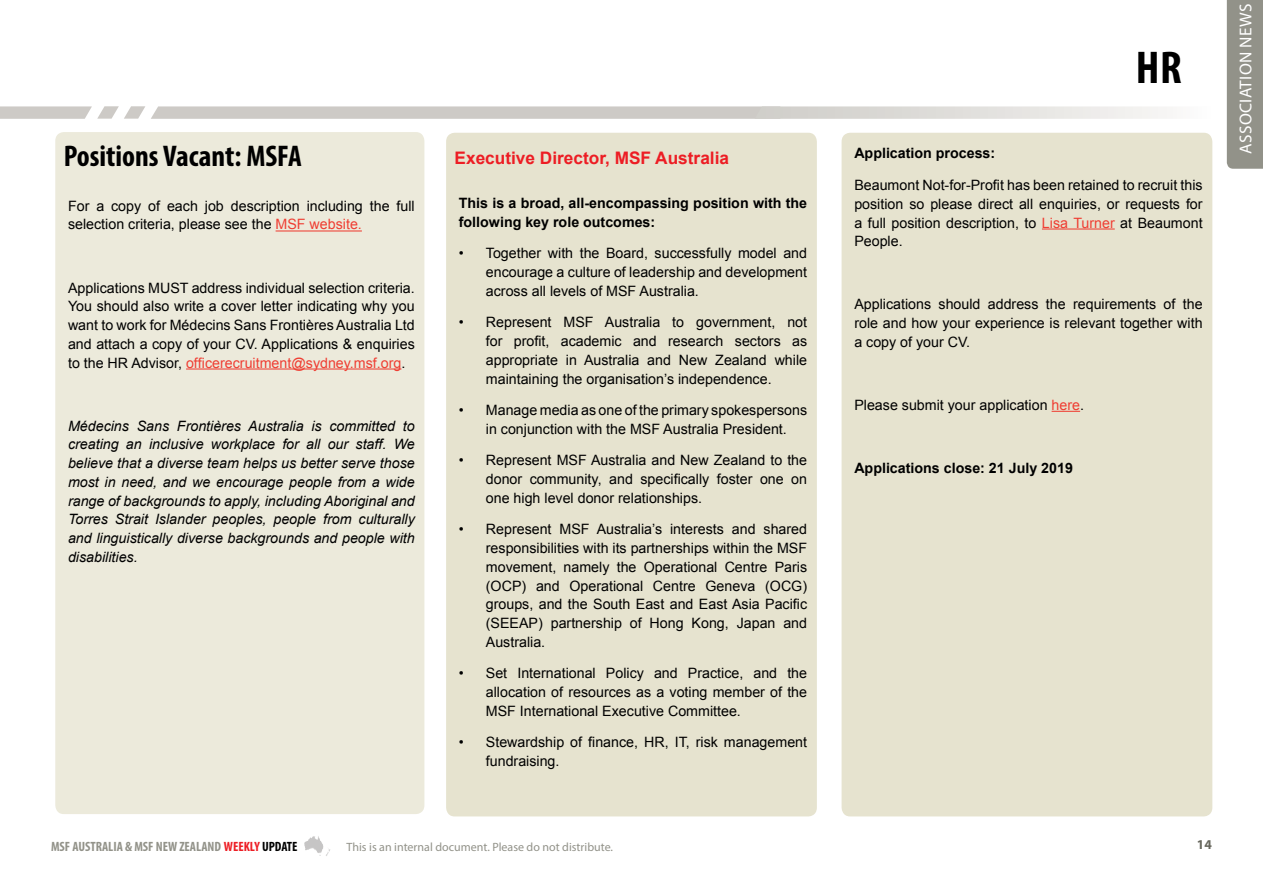
<style>
.page{position:relative;width:1263px;height:893px;background:#fff}
.page>*{position:absolute;margin:0;border:0;box-sizing:border-box;transform-origin:0 0}
.t1{font:700 condensed 46.2px "Myriad Pro";color:#000}
.t2{font:700 condensed 30px "Myriad Pro";color:#000}
.t3{font:700 17.25px "Arial";color:#ed1d24}
.t4{font:17.25px "Myriad Pro";letter-spacing:.02em;color:#fff}
.t5{font:14.25px/18.8px "Arial";color:#000;text-align:justify}
.t6{font:italic 14.25px/18.8px "Arial";color:#000;text-align:justify}
.t7{font:700 14.25px/18.8px "Arial";color:#000}
.t8{font:700 condensed 13.5px "Myriad Pro";color:#929289}
.t9{font:700 13.5px "Myriad Pro";color:#67675d}
.t10{font:12px "Myriad Pro";color:#929289}
.s1{color:#ef3e33}
.s2{color:#ed1d24}
.s3{color:#000}
</style>
<div class="page">
<div style="left:1227px;top:0;width:36px;height:169px;background:#929289"></div>
<svg style="left:0;top:106px;width:145px;height:13px"></svg>
<svg style="left:151px;top:106px;width:1016px;height:13px;background:#d7d5d1"></svg>
<img style="left:304px;top:836px;width:14px;height:12px">
<div style="left:55px;top:132px;width:369px;height:682px;background:#eceadb;border-radius:9px"></div>
<hr style="left:276px;top:230px;width:86px;height:1px;background:#ef3e33">
<hr style="left:186px;top:368px;width:215px;height:2px;background:#ef3e33">
<div style="left:446px;top:133px;width:371px;height:683px;background:#e6e3cf;border-radius:9px"></div>
<div style="left:841px;top:133px;width:371px;height:683px;background:#e6e3cf;border-radius:9px"></div>
<hr style="left:1042px;top:228px;width:73px;height:2px;background:#ef3e33">
<svg style="left:1051px;top:411px;width:29px;height:1px"></svg>
<h2 class="t2" style="left:64px;top:138px;width:239px">Positions Vacant: MSFA</h2>
<p class="t5" style="left:68px;top:196px;width:348px">For a copy of each job description including the full selection criteria, please see the <span class="s1">MSF website.</span></p>
<p class="t5" style="left:68px;top:278px;width:348px">Applications MUST address individual selection criteria.<br>You should also write a cover letter indicating why you want to work for Médecins Sans Frontières Australia Ltd and attach a copy of your CV. Applications &amp; enquiries to the HR Advisor, <span class="s1">officerecruitment@sydney.msf.org</span>.</p>
<p class="t6" style="left:68px;top:416px;width:348px">Médecins Sans Frontières Australia is committed to creating an inclusive workplace for all our staff. We believe that a diverse team helps us better serve those most in need, and we encourage people from a wide range of backgrounds to apply, including Aboriginal and Torres Strait Islander peoples, people from culturally and linguistically diverse backgrounds and people with disabilities.</p>
<p class="t3" style="left:455px;top:146px;width:276px">Executive Director, MSF Australia</p>
<p class="t7" style="left:459px;top:194px;width:350px">This is a broad, all-encompassing position with the following key role outcomes:</p>
<p class="t5" style="left:486px;top:244px;width:323px;text-indent:-27px">• Together with the Board, successfully model and encourage a culture of leadership and development across all levels of MSF Australia.</p>
<p class="t5" style="left:486px;top:313px;width:323px;text-indent:-27px">• Represent MSF Australia to government, not for profit, academic and research sectors as appropriate in Australia and New Zealand while maintaining the organisation’s independence.</p>
<p class="t5" style="left:459px;top:401px;width:350px;text-align:center">• Manage media as one of the primary spokespersons in conjunction with the MSF Australia President.</p>
<p class="t5" style="left:486px;top:451px;width:323px;text-indent:-27px">• Represent MSF Australia and New Zealand to the donor community, and specifically foster one on one high level donor relationships.</p>
<p class="t5" style="left:486px;top:520px;width:323px;text-indent:-27px">• Represent MSF Australia’s interests and shared responsibilities with its partnerships within the MSF movement, namely the Operational Centre Paris (OCP) and Operational Centre Geneva (OCG) groups, and the South East and East Asia Pacific (SEEAP) partnership of Hong Kong, Japan and Australia.</p>
<p class="t5" style="left:486px;top:664px;width:323px;text-indent:-27px">• Set International Policy and Practice, and the allocation of resources as a voting member of the MSF International Executive Committee.</p>
<p class="t5" style="left:486px;top:733px;width:323px;text-indent:-27px">• Stewardship of finance, HR, IT, risk management fundraising.</p>
<h1 class="t1" style="left:1136px;top:39px;width:47px">HR</h1>
<p class="t7" style="left:854px;top:145px;width:142px">Application process:</p>
<p class="t5" style="left:854px;top:176px;width:350px">Beaumont Not-for-Profit has been retained to recruit this position so please direct all enquiries, or requests for a full position description, to <span class="s1">Lisa Turner</span> at Beaumont People.</p>
<p class="t5" style="left:854px;top:295px;width:350px">Applications should address the requirements of the role and how your experience is relevant together with a copy of your CV.</p>
<p class="t5" style="left:854px;top:396px;width:231px">Please submit your application <span class="s1">here</span>.</p>
<p class="t7" style="left:854px;top:459px;width:220px">Applications close: 21 July 2019</p>
<p class="t4" style="left:1235px;top:154px;width:152px;rotate:-90deg">ASSOCIATION NEWS</p>
<p class="t8" style="left:51px;top:838px;width:248px">MSF AUSTRALIA &amp; MSF NEW ZEALAND <span class="s2">WEEKLY</span> <span class="s3">UPDATE</span></p>
<p class="t10" style="left:347px;top:839px;width:268px">This is an internal document. Please do not distribute.</p>
<p class="t9" style="left:1197px;top:835px;width:16px">14</p>
</div>
